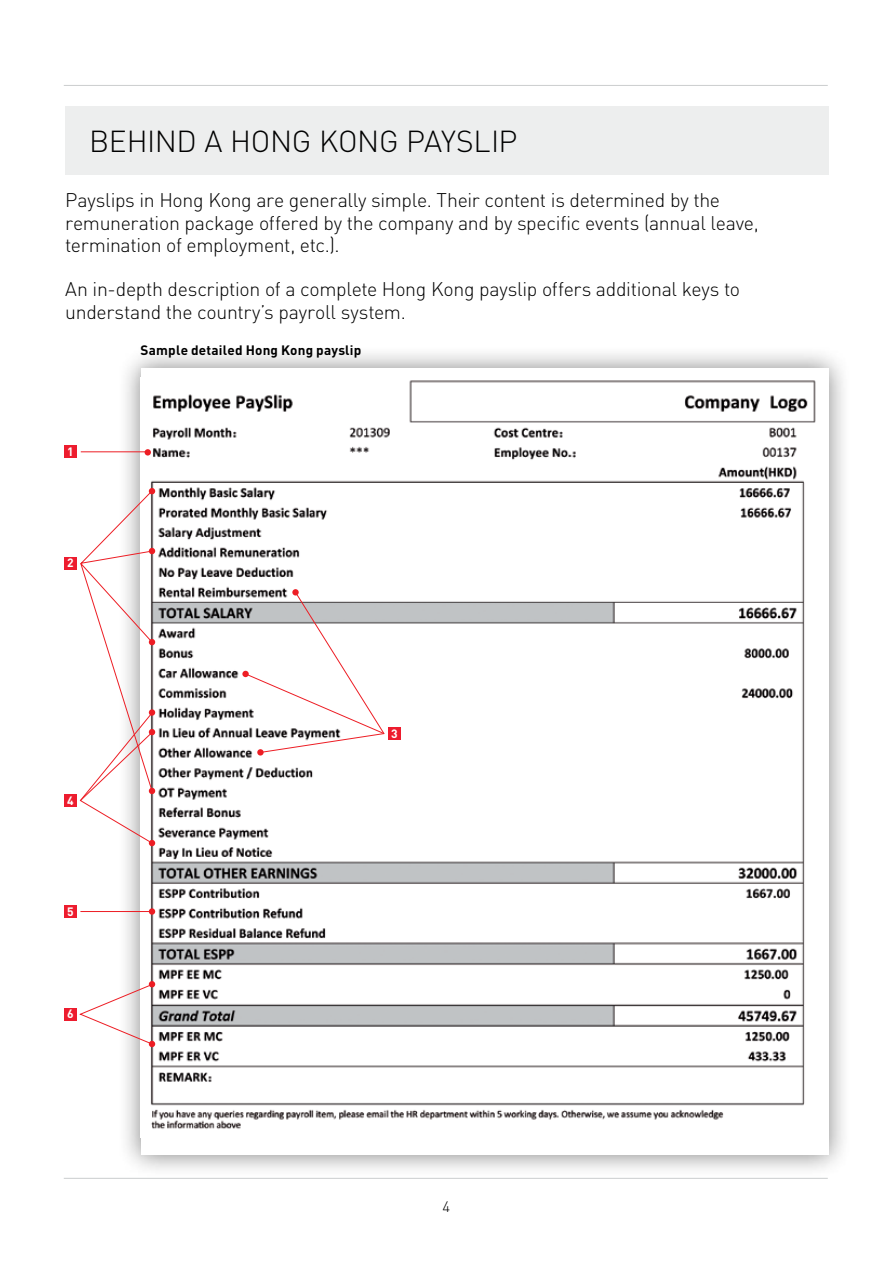
<style>
.page{position:relative;width:893px;height:1263px;background:#fff}
.page>*{position:absolute;margin:0;border:0;box-sizing:border-box;transform-origin:0 0}
.t1{font:300 30px "DIN";letter-spacing:-.015em;color:#000}
.t2{font:300 19.5px/22.5px "DIN";letter-spacing:-.015em;color:#000}
.t3{font:300 15px "DIN";color:#000}
.t4{font:700 13.5px "DIN";letter-spacing:.015em;color:#000}
.t5{font:700 12px "DIN";color:#fff}
</style>
<div class="page">
<div style="left:65px;top:106px;width:763px;height:68px;background:#edeeee"></div>
<hr style="left:64px;top:85px;width:764px;height:1px;background:#cbcdce">
<hr style="left:64px;top:1178px;width:764px;height:1px;background:#cbcdce">
<div style="left:117px;top:344px;width:735px;height:835px;background:#000;opacity:.5"></div>
<div style="left:141px;top:368px;width:687px;height:787px;background:#fff"></div>
<img style="left:141px;top:380px;width:675px;height:749px">
<div style="left:64px;top:445px;width:13px;height:13px;background:#ed1c2e"></div>
<div style="left:64px;top:557px;width:13px;height:13px;background:#ed1c2e"></div>
<div style="left:388px;top:727px;width:13px;height:13px;background:#ed1c2e"></div>
<div style="left:64px;top:794px;width:13px;height:13px;background:#ed1c2e"></div>
<div style="left:64px;top:905px;width:13px;height:13px;background:#ed1c2e"></div>
<div style="left:64px;top:1008px;width:13px;height:12px;background:#ed1c2e"></div>
<hr style="left:81px;top:451px;width:68px;height:1px;background:#ed1d24">
<svg style="left:145px;top:449px;width:6px;height:6px"></svg>
<div style="left:242px;top:671px;width:7px;height:6px;background:#ed1d24;border-radius:50%"></div>
<div style="left:257px;top:749px;width:7px;height:6px;background:#ed1d24;border-radius:50%"></div>
<svg style="left:245px;top:591px;width:140px;height:162px"></svg>
<svg style="left:79px;top:488px;width:76px;height:358px"></svg>
<div style="left:149px;top:908px;width:6px;height:7px;background:#ed1d24;border-radius:50%"></div>
<hr style="left:80px;top:911px;width:72px;height:1px;background:#ed1d24">
<svg style="left:79px;top:981px;width:76px;height:66px"></svg>
<h1 class="t1" style="left:89px;top:123px;width:430px">Behind a Hong Kong payslip</h1>
<p class="t2" style="left:65px;top:189px;width:695px">Payslips in Hong Kong are generally simple. Their content is determined by the remuneration package offered by the company and by specific events (annual leave, termination of employment, etc.).</p>
<p class="t2" style="left:65px;top:278px;width:676px">An in-depth description of a complete H ong Kong payslip offers additional keys to understand the country’s payroll system.</p>
<p class="t5" style="left:67px;top:444px;width:8px">1</p>
<p class="t5" style="left:67px;top:555px;width:8px">2</p>
<p class="t5" style="left:67px;top:792px;width:8px">4</p>
<p class="t5" style="left:67px;top:903px;width:8px">5</p>
<p class="t5" style="left:67px;top:1006px;width:8px">6</p>
<p class="t4" style="left:141px;top:341px;width:222px">Sample detailed Hong Kong payslip</p>
<p class="t5" style="left:391px;top:725px;width:8px">3</p>
<p class="t3" style="left:443px;top:1197px;width:9px">4</p>
</div>
